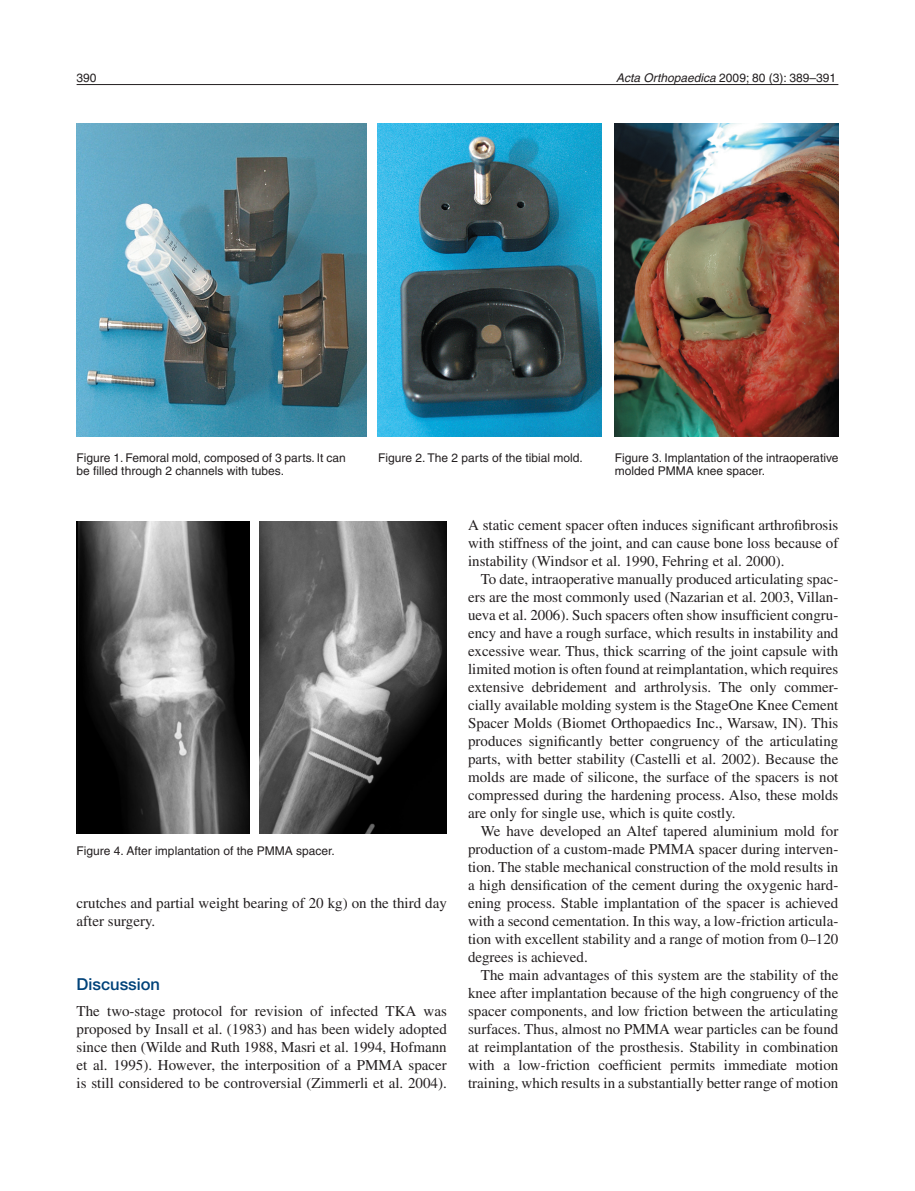
<style>
.page{position:relative;width:915px;height:1191px;background:#fff}
.page>*{position:absolute;margin:0;border:0;box-sizing:border-box;transform-origin:0 0}
._2-Rubrik{font:500 16.5px "Helvetica Neue";color:#004279}
._5-Brödtext{font:15px/18px "Times";color:#231f20;text-align:justify}
._4-Brödstart{font:15px/18px "Times";color:#231f20;text-align:justify}
._6-Figurtext{font:12px/13.5px "Helvetica";color:#231f20}
.s1{font-style:italic}
</style>
<div class="page">
<hr style="left:77px;top:84px;width:761px;height:1px;background:#231f20">
<img style="left:77px;top:124px;width:289px;height:312px">
<img style="left:377px;top:124px;width:224px;height:312px">
<img style="left:614px;top:124px;width:224px;height:312px">
<img style="left:77px;top:521px;width:172px;height:312px">
<img style="left:260px;top:521px;width:187px;height:312px">
<p class="_6-Figurtext" style="left:77px;top:71px;width:22px">390</p>
<p class="_6-Figurtext" style="left:615px;top:71px;width:222px"><span class="s1">Acta Orthopaedica</span> 2009; 80 (3): 389–391</p>
<p class="_6-Figurtext" style="left:77px;top:451px;width:270px">Figure 1. Femoral mold, composed of 3 parts. It can be filled through 2 channels with tubes.</p>
<p class="_6-Figurtext" style="left:378px;top:451px;width:206px">Figure 2. The 2 parts of the tibial mold.</p>
<p class="_6-Figurtext" style="left:614px;top:451px;width:225px">Figure 3. Implantation of the intraoperative molded PMMA knee spacer.</p>
<p class="_6-Figurtext" style="left:77px;top:844px;width:260px">Figure 4. After implantation of the PMMA spacer.</p>
<p class="_5-Brödtext" style="left:77px;top:893px;width:371px">crutches and partial weight bearing of 20 kg) on the third day after surgery.</p>
<p class="_2-Rubrik" style="left:77px;top:974px;width:85px">Discussion</p>
<p class="_4-Brödstart" style="left:77px;top:1001px;width:371px">The two-stage protocol for revision of infected TKA was proposed by Insall et al. (1983) and has been widely adopted since then (Wilde and Ruth 1988, Masri et al. 1994, Hofmann et al. 1995). However, the interposition of a PMMA spacer is still considered to be controversial (Zimmerli et al. 2004).</p>
<p class="_4-Brödstart" style="left:468px;top:515px;width:371px">A static cement spacer often induces significant arthrofibrosis with stiffness of the joint, and can cause bone loss because of instability (Windsor et al. 1990, Fehring et al. 2000).</p>
<p class="_5-Brödtext" style="left:468px;top:569px;width:371px;text-indent:13px">To date, intraoperative manually produced articulating spac&shy;ers are the most commonly used (Nazarian et al. 2003, Villan&shy;ueva et al. 2006). Such spacers often show insufficient congru&shy;ency and have a rough surface, which results in instability and excessive wear. Thus, thick scarring of the joint capsule with limited motion is often found at reimplantation, which requires extensive debridement and arthrolysis. The only commer&shy;cially available molding system is the StageOne Knee Cement Spacer Molds (Biomet Orthopaedics Inc., Warsaw, IN). This produces significantly better congruency of the articulating parts, with better stability (Castelli et al. 2002). Because the molds are made of silicone, the surface of the spacers is not compressed during the hardening process. Also, these molds are only for single use, which is quite costly.</p>
<p class="_5-Brödtext" style="left:468px;top:821px;width:371px;text-indent:13px">We have developed an Altef tapered aluminium mold for production of a custom-made PMMA spacer during interven&shy;tion. The stable mechanical construction of the mold results in a high densification of the cement during the oxygenic hard&shy;ening process. Stable implantation of the spacer is achieved with a second cementation. In this way, a low-friction articula&shy;tion with excellent stability and a range of motion from 0–120 degrees is achieved.</p>
<p class="_5-Brödtext" style="left:468px;top:965px;width:371px;text-indent:13px">The main advantages of this system are the stability of the knee after implantation because of the high congruency of the spacer components, and low friction between the articulating surfaces. Thus, almost no PMMA wear particles can be found at reimplantation of the prosthesis. Stability in combination with a low-friction coefficient permits immediate motion training, which results in a substantially better range of motion</p>
</div>
